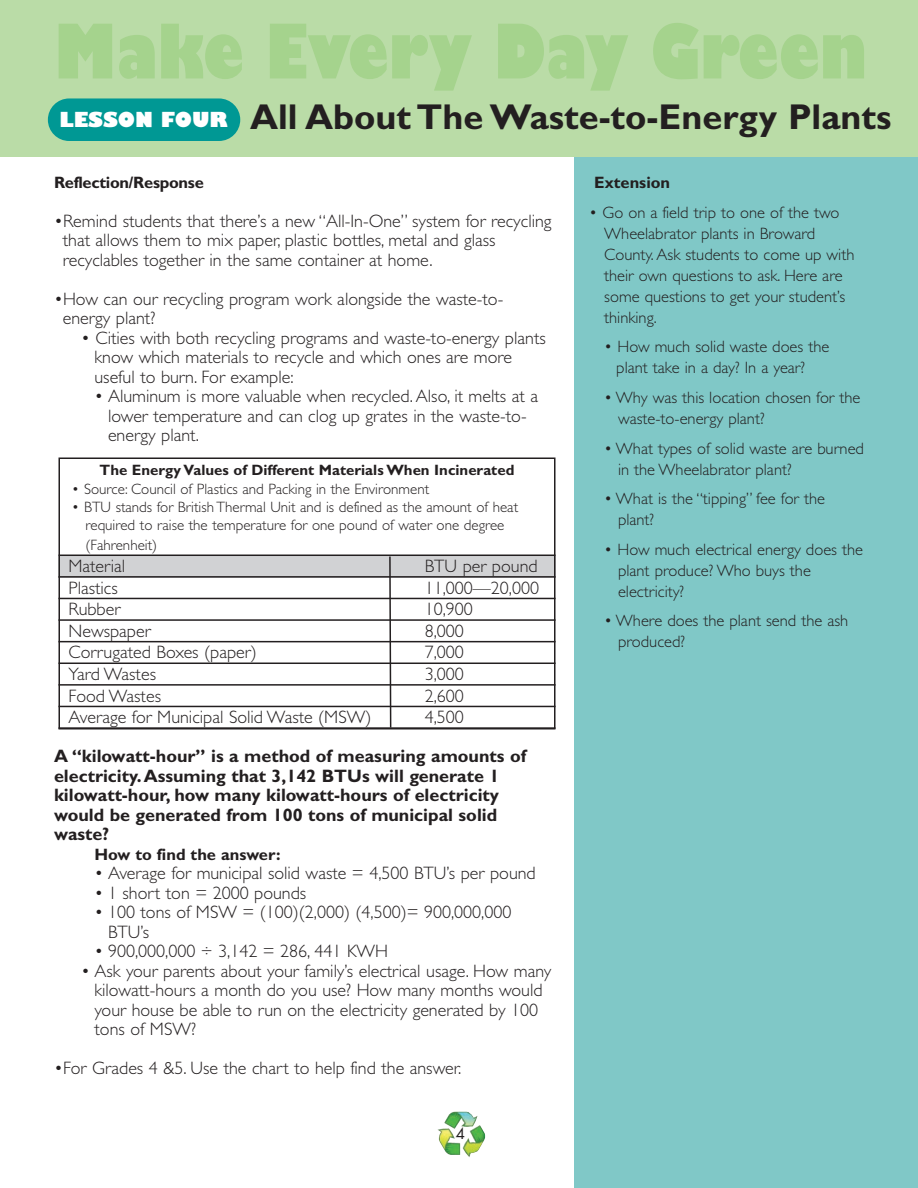
<style>
.page{position:relative;width:918px;height:1188px;background:#fff}
.page>*{position:absolute;margin:0;border:0;box-sizing:border-box;transform-origin:0 0}
.t1{font:800 73.5px "Gill Sans";color:#a5d38d;scale:.8 1}
.t2{font:700 36px "Gill Sans";color:#231f20}
.t3{font:800 20.25px "Gill Sans";color:#fff}
.t4{font:300 18px/19.5px "Gill Sans";color:#231f20}
.t5{font:700 18px/19.5px "Gill Sans";color:#231f20}
.t6{font:300 16.5px/21px "Gill Sans";color:#231f20}
.t7{font:700 16.5px "Gill Sans";letter-spacing:-.01em;color:#231f20}
.t8{font:300 15px/18px "Gill Sans";color:#231f20;text-align:center}
.t9{font:700 15px "Gill Sans";color:#231f20}
.t10{font:15px "Futura";color:#231f20}
</style>
<div class="page">
<div style="left:58px;top:557px;width:498px;height:21px;background:#d1d2d4"></div>
<div style="left:574px;top:14px;width:344px;height:1174px;background:#80c8c7"></div>
<div style="left:0;top:0;width:918px;height:156px;background:#badca7"></div>
<hr style="left:58px;top:555px;width:498px;height:1px;background:#231f20">
<hr style="left:58px;top:576px;width:498px;height:2px;background:#231f20">
<hr style="left:58px;top:598px;width:498px;height:1px;background:#231f20">
<hr style="left:58px;top:619px;width:498px;height:2px;background:#231f20">
<hr style="left:58px;top:641px;width:498px;height:1px;background:#231f20">
<hr style="left:58px;top:663px;width:498px;height:1px;background:#231f20">
<hr style="left:58px;top:684px;width:498px;height:2px;background:#231f20">
<hr style="left:58px;top:706px;width:498px;height:1px;background:#231f20">
<svg style="left:388px;top:556px;width:4px;height:171px"></svg>
<div style="left:58px;top:458px;width:498px;height:272px;border:2px solid #231f20"></div>
<img style="left:444px;top:1112px;width:41px;height:45px">
<div style="left:48px;top:98px;width:192px;height:43px;background:#009894;border-radius:21px"></div>
<h1 class="t1" style="left:54px;top:10px;width:1017px">Make Every Day Green</h1>
<p class="t3" style="left:60px;top:108px;width:170px">LESSON FOUR</p>
<h2 class="t2" style="left:250px;top:103px;width:643px">All About The Waste-to-Energy Plants</h2>
<p class="t7" style="left:54px;top:176px;width:151px">Reflection/Response</p>
<p class="t4" style="left:63px;top:213px;width:490px;text-indent:-9px">•Remind students that there’s a new “All-In-One” system for recycling that allows them to mix paper, plastic bottles, metal and glass recyclables together in the same container at home.</p>
<p class="t4" style="left:63px;top:291px;width:442px;text-indent:-9px">•How can our recycling program work alongside the waste-to&shy;energy plant?</p>
<p class="t4" style="left:94px;top:330px;width:453px;text-indent:-14px">• Cities with both recycling programs and waste-to-energy plants know which materials to recycle and which ones are more useful to burn. For example:</p>
<p class="t4" style="left:108px;top:388px;width:432px;text-indent:-14px">• Aluminum is more valuable when recycled. Also, it melts at a lower temperature and can clog up grates in the waste-to&shy;energy plant.</p>
<p class="t9" style="left:100px;top:464px;width:416px">The Energy Values of Different Materials When Incinerated</p>
<p class="t8" style="left:72px;top:482px;width:359px">• Source: Council of Plastics and Packing in the Environment</p>
<p class="t8" style="left:72px;top:500px;width:448px">• BTU stands for British Thermal Unit and is defined as the amount of heat required to raise the temperature for one pound of water one degree</p>
<p class="t8" style="left:86px;top:538px;width:73px">(Fahrenheit)</p>
<p class="t4" style="left:69px;top:558px;width:58px">Material</p>
<p class="t4" style="left:425px;top:558px;width:114px">BTU per pound</p>
<p class="t4" style="left:69px;top:579px;width:51px">Plastics</p>
<p class="t4" style="left:425px;top:579px;width:116px">11,000—20,000</p>
<p class="t4" style="left:69px;top:601px;width:53px">Rubber</p>
<p class="t4" style="left:425px;top:601px;width:50px">10,900</p>
<p class="t4" style="left:69px;top:623px;width:84px">Newspaper</p>
<p class="t4" style="left:425px;top:623px;width:41px">8,000</p>
<p class="t4" style="left:69px;top:644px;width:190px">Corrugated Boxes (paper)</p>
<p class="t4" style="left:425px;top:644px;width:41px">7,000</p>
<p class="t4" style="left:69px;top:666px;width:89px">Yard Wastes</p>
<p class="t4" style="left:425px;top:666px;width:41px">3,000</p>
<p class="t4" style="left:69px;top:687px;width:94px">Food Wastes</p>
<p class="t4" style="left:425px;top:687px;width:41px">2,600</p>
<p class="t4" style="left:69px;top:709px;width:304px">Average for Municipal Solid Waste (MSW)</p>
<p class="t4" style="left:425px;top:709px;width:41px">4,500</p>
<p class="t5" style="left:54px;top:748px;width:474px">A “kilowatt-hour” is a method of measuring amounts of electricity.Assuming that 3,142 BTUs will generate 1 kilowatt-hour, how many kilowatt-hours of electricity would be generated from 100 tons of municipal solid waste?</p>
<p class="t7" style="left:94px;top:848px;width:188px">How to find the answer:</p>
<p class="t4" style="left:94px;top:865px;width:443px">• Average for municipal solid waste = 4,500 BTU’s per pound</p>
<p class="t4" style="left:94px;top:885px;width:213px">• 1 short ton = 2000 pounds</p>
<p class="t4" style="left:108px;top:904px;width:405px;text-indent:-14px">• 100 tons of MSW = (100)(2,000) (4,500)= 900,000,000<br>BTU’s</p>
<p class="t4" style="left:94px;top:943px;width:295px">• 900,000,000 ÷ 3,142 = 286, 441 KWH</p>
<p class="t4" style="left:94px;top:963px;width:458px;text-indent:-14px">• Ask your parents about your family’s electrical usage. How many kilowatt-hours a month do you use? How many months would your house be able to run on the electricity generated by 100 tons of MSW?</p>
<p class="t4" style="left:54px;top:1060px;width:409px">•For Grades 4 &amp;5. Use the chart to help find the answer.</p>
<p class="t10" style="left:456px;top:1127px;width:11px">4</p>
<p class="t7" style="left:594px;top:176px;width:77px">Extension</p>
<p class="t6" style="left:604px;top:203px;width:252px;text-indent:-15px">• Go on a field trip to one of the two<br>Wheelabrator plants in Broward<br>County. Ask students to come up with their own questions to ask. Here are some questions to get your student’s thinking.</p>
<p class="t6" style="left:616px;top:338px;width:215px;text-indent:-12px">• How much solid waste does the plant take in a day? In a year?</p>
<p class="t6" style="left:618px;top:388px;width:244px;text-indent:-14px">• Why was this location chosen for the waste-to-energy plant?</p>
<p class="t6" style="left:618px;top:439px;width:248px;text-indent:-14px">• What types of solid waste are burned in the Wheelabrator plant?</p>
<p class="t6" style="left:618px;top:490px;width:209px;text-indent:-14px">• What is the “tipping” fee for the plant?</p>
<p class="t6" style="left:618px;top:540px;width:247px;text-indent:-14px">• How much electrical energy does the plant produce? Who buys the electricity?</p>
<p class="t6" style="left:618px;top:612px;width:232px;text-indent:-14px">• Where does the plant send the ash produced?</p>
</div>
